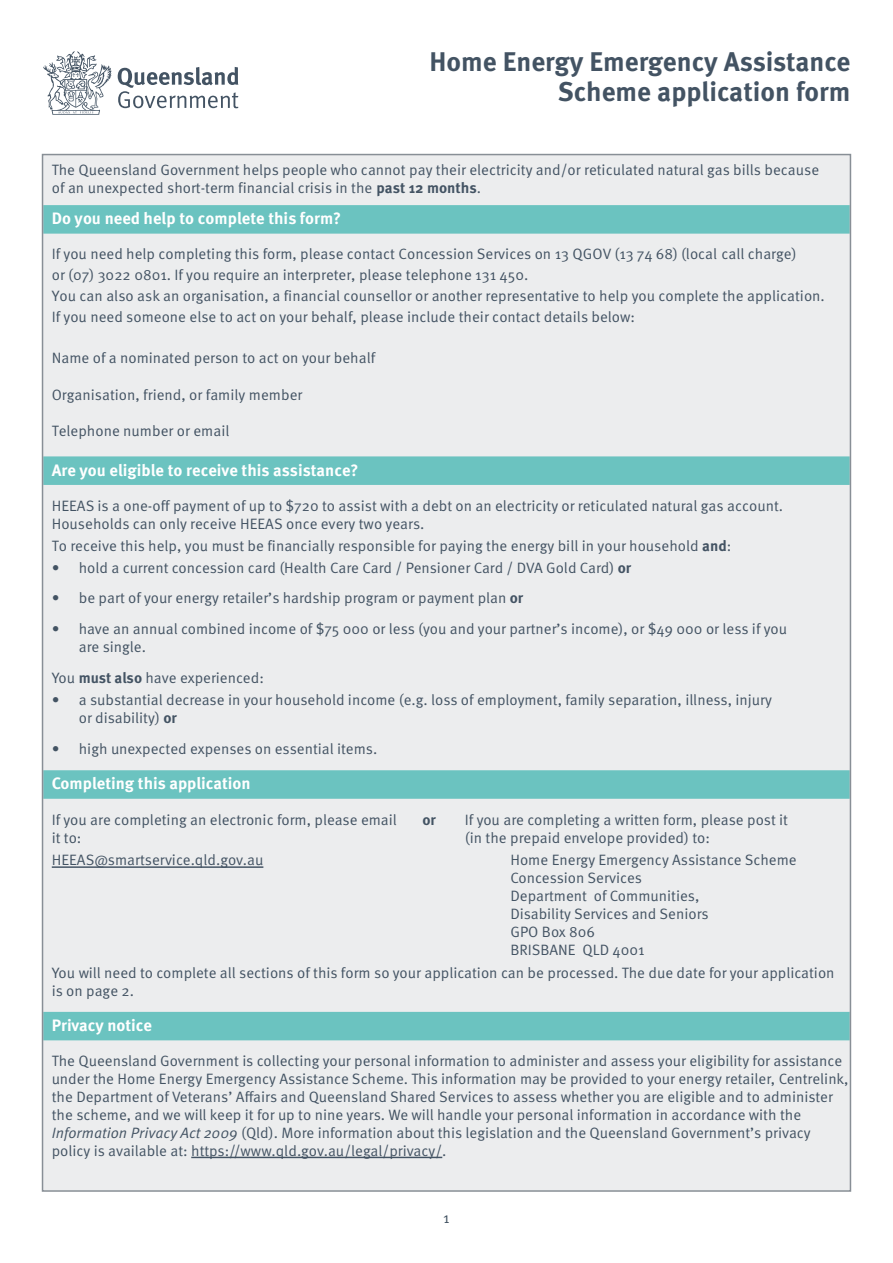
<style>
.page{position:relative;width:893px;height:1263px;background:#fff}
.page>*{position:absolute;margin:0;border:0;box-sizing:border-box;transform-origin:0 0}
.t1{font:700 27px/29.2px "Meta OT";color:#435363;text-align:right}
.t2{font:700 16.5px "Meta OT";color:#fff}
.t3{font:15px/18px "Meta OT Norm";color:#435363}
.t4{font:700 15px "Meta OT";color:#435363}
.s1{font-family:"Meta OT";font-weight:700}
.s2{font-family:"Meta OT Norm Ita"}
</style>
<div class="page">
<div style="left:43px;top:155px;width:807px;height:1036px;background:#ecedee"></div>
<div style="left:43px;top:205px;width:807px;height:29px;background:#6bc3c0"></div>
<div style="left:43px;top:456px;width:807px;height:29px;background:#6bc3c0"></div>
<div style="left:43px;top:770px;width:807px;height:29px;background:#6bc3c0"></div>
<div style="left:43px;top:1012px;width:807px;height:28px;background:#6bc3c0"></div>
<hr style="left:191px;top:1157px;width:251px;height:1px;background:#435363">
<hr style="left:52px;top:866px;width:211px;height:2px;background:#435363">
<svg style="left:118px;top:67px;width:120px;height:41px"></svg>
<svg style="left:43px;top:51px;width:68px;height:64px"></svg>
<h1 class="t1" style="left:429px;top:48px;width:423px">Home Energy Emergency Assistance<br>Scheme application form</h1>
<p class="t3" style="left:52px;top:161px;width:769px">The Queensland Government helps people who cannot pay their electricity and/or reticulated natural gas bills because of an unexpected short-term financial crisis in the <span class="s1">past 12 months</span>.</p>
<p class="t2" style="left:52px;top:208px;width:291px">Do you need help to complete this form?</p>
<p class="t3" style="left:52px;top:244px;width:775px;line-height:20.9px">If you need help completing this form, please contact Concession Services on 13 QGOV (13 74 68) (local call charge)<br>or (07) 3022 0801. If you require an interpreter, please telephone 131 450.<br>You can also ask an organisation, a financial counsellor or another representative to help you complete the application.<br>If you need someone else to act on your behalf, please include their contact details below:</p>
<p class="t3" style="left:52px;top:349px;width:325px">Name of a nominated person to act on your behalf</p>
<p class="t3" style="left:52px;top:386px;width:252px">Organisation, friend, or family member</p>
<p class="t3" style="left:52px;top:422px;width:179px">Telephone number or email</p>
<p class="t2" style="left:52px;top:460px;width:308px">Are you eligible to receive this assistance?</p>
<p class="t3" style="left:52px;top:497px;width:733px">HEEAS is a one-off payment of up to $720 to assist with a debt on an electricity or reticulated natural gas account.<br>Households can only receive HEEAS once every two years.</p>
<p class="t3" style="left:52px;top:537px;width:681px">To receive this help, you must be financially responsible for paying the energy bill in your household <span class="s1">and</span>:</p>
<p class="t3" style="left:52px;top:559px;width:581px">• hold a current concession card (Health Care Card / Pensioner Card / DVA Gold Card) <span class="s1">or</span></p>
<p class="t3" style="left:52px;top:589px;width:473px">• be part of your energy retailer’s hardship program or payment plan <span class="s1">or</span></p>
<p class="t3" style="left:79px;top:620px;width:710px;text-indent:-27px">• have an annual combined income of $75 000 or less (you and your partner’s income), or $49 000 or less if you are single.</p>
<p class="t3" style="left:52px;top:669px;width:214px">You <span class="s1">must also</span> have experienced:</p>
<p class="t3" style="left:79px;top:691px;width:695px;text-indent:-27px">• a substantial decrease in your household income (e.g. loss of employment, family separation, illness, injury or disability) <span class="s1">or</span></p>
<p class="t3" style="left:52px;top:740px;width:327px">• high unexpected expenses on essential items.</p>
<p class="t2" style="left:52px;top:773px;width:200px">Completing this application</p>
<p class="t3" style="left:52px;top:811px;width:347px">If you are completing an electronic form, please email it to:</p>
<p class="t3" style="left:52px;top:851px;width:213px">HEEAS@smartservice.qld.gov.au</p>
<p class="t4" style="left:422px;top:810px;width:15px">or</p>
<p class="t3" style="left:465px;top:811px;width:325px">If you are completing a written form, please post it (in the prepaid envelope provided) to:</p>
<p class="t3" style="left:510px;top:851px;width:288px">Home Energy Emergency Assistance Scheme<br>Concession Services<br>Department of Communities,<br>Disability Services and Seniors<br>GPO Box 806<br>BRISBANE QLD 4001</p>
<p class="t3" style="left:52px;top:963px;width:784px">You will need to complete all sections of this form so your application can be processed. The due date for your application is on page 2.</p>
<p class="t2" style="left:52px;top:1014px;width:102px">Privacy notice</p>
<p class="t3" style="left:52px;top:1052px;width:798px">The Queensland Government is collecting your personal information to administer and assess your eligibility for assistance under the Home Energy Emergency Assistance Scheme. This information may be provided to your energy retailer, Centrelink, the Department of Veterans’ Affairs and Queensland Shared Services to assess whether you are eligible and to administer the scheme, and we will keep it for up to nine years. We will handle your personal information in accordance with the <span class="s2">Information Privacy Act 2009</span> (Qld). More information about this legislation and the Queensland Government’s privacy policy is available at: https://www.qld.gov.au/legal/privacy/.</p>
<p class="t3" style="left:443px;top:1209px;width:8px">1</p>
</div>
